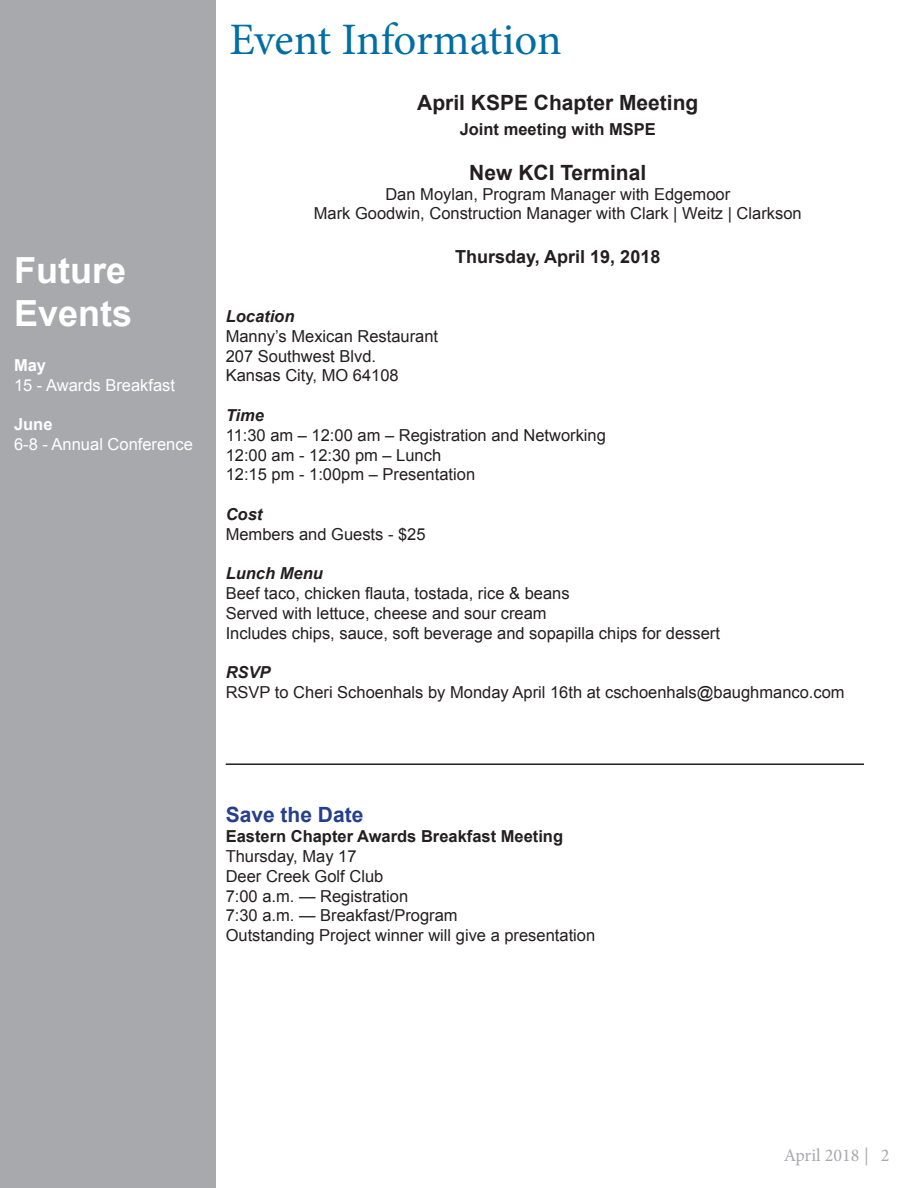
<style>
.page{position:relative;width:918px;height:1188px;background:#fff}
.page>*{position:absolute;margin:0;border:0;box-sizing:border-box;transform-origin:0 0}
.t1{font:45px "Minion Pro";letter-spacing:-.01em;color:#006da5}
.t2{font:700 36px "Arial";color:#fff}
.t3{font:700 21px "Arial";color:#231f20}
.t4{font:700 21px "Arial";color:#253f8e}
.t5{font:700 18px "Arial";color:#231f20}
.t6{font:18px "Minion Pro";color:#a8a9ad}
.t7{font:16.5px "Arial";color:#231f20}
.t8{font:700 16.5px "Arial";color:#231f20}
.t9{font:16.5px "Arial";color:#fff}
.t10{font:italic 700 16.5px "Arial";color:#231f20}
.t11{font:700 16.5px "Arial";color:#fff}
</style>
<div class="page">
<div style="left:0;top:0;width:216px;height:1188px;background:#a8a9ad"></div>
<hr style="left:226px;top:763px;width:638px;height:2px;background:#231f20">
<p class="t2" style="left:14px;top:246px;width:113px">Future</p>
<p class="t2" style="left:14px;top:289px;width:120px">Events</p>
<p class="t11" style="left:14px;top:354px;width:34px">May</p>
<p class="t9" style="left:14px;top:374px;width:163px">15 - Awards Breakfast</p>
<p class="t11" style="left:14px;top:414px;width:40px">June</p>
<p class="t9" style="left:14px;top:434px;width:180px">6-8 - Annual Conference</p>
<p class="t1" style="left:230px;top:9px;width:334px">Event Information</p>
<p class="t3" style="left:417px;top:88px;width:283px">April KSPE Chapter Meeting</p>
<p class="t8" style="left:460px;top:118px;width:198px">Joint meeting with MSPE</p>
<p class="t3" style="left:469px;top:158px;width:178px">New KCI Terminal</p>
<p class="t7" style="left:385px;top:183px;width:346px">Dan Moylan, Program Manager with Edgemoor</p>
<p class="t7" style="left:314px;top:203px;width:489px">Mark Goodwin, Construction Manager with Clark | Weitz | Clarkson</p>
<p class="t5" style="left:455px;top:244px;width:207px">Thursday, April 19, 2018</p>
<p class="t10" style="left:226px;top:305px;width:70px">Location</p>
<p class="t7" style="left:226px;top:325px;width:214px">Manny’s Mexican Restaurant</p>
<p class="t7" style="left:226px;top:345px;width:152px">207 Southwest Blvd.</p>
<p class="t7" style="left:226px;top:365px;width:175px">Kansas City, MO 64108</p>
<p class="t10" style="left:226px;top:404px;width:40px">Time</p>
<p class="t7" style="left:226px;top:424px;width:382px">11:30 am – 12:00 am – Registration and Networking</p>
<p class="t7" style="left:226px;top:444px;width:217px">12:00 am - 12:30 pm – Lunch</p>
<p class="t7" style="left:226px;top:464px;width:251px">12:15 pm - 1:00pm – Presentation</p>
<p class="t10" style="left:226px;top:503px;width:38px">Cost</p>
<p class="t7" style="left:226px;top:523px;width:201px">Members and Guests - $25</p>
<p class="t10" style="left:226px;top:563px;width:99px">Lunch Menu</p>
<p class="t7" style="left:226px;top:583px;width:345px">Beef taco, chicken flauta, tostada, rice &amp; beans</p>
<p class="t7" style="left:226px;top:602px;width:322px">Served with lettuce, cheese and sour cream</p>
<p class="t7" style="left:226px;top:622px;width:496px">Includes chips, sauce, soft beverage and sopapilla chips for dessert</p>
<p class="t10" style="left:226px;top:662px;width:46px">RSVP</p>
<p class="t7" style="left:226px;top:682px;width:621px">RSVP to Cheri Schoenhals by Monday April 16th at cschoenhals@baughmanco.com</p>
<p class="t4" style="left:226px;top:801px;width:139px">Save the Date</p>
<p class="t8" style="left:226px;top:825px;width:339px">Eastern Chapter Awards Breakfast Meeting</p>
<p class="t7" style="left:226px;top:845px;width:132px">Thursday, May 17</p>
<p class="t7" style="left:226px;top:865px;width:159px">Deer Creek Golf Club</p>
<p class="t7" style="left:226px;top:885px;width:184px">7:00 a.m. — Registration</p>
<p class="t7" style="left:226px;top:905px;width:234px">7:30 a.m. — Breakfast/Program</p>
<p class="t7" style="left:226px;top:925px;width:371px">Outstanding Project winner will give a presentation</p>
<p class="t6" style="left:784px;top:1143px;width:107px">April 2018 | 2</p>
</div>
